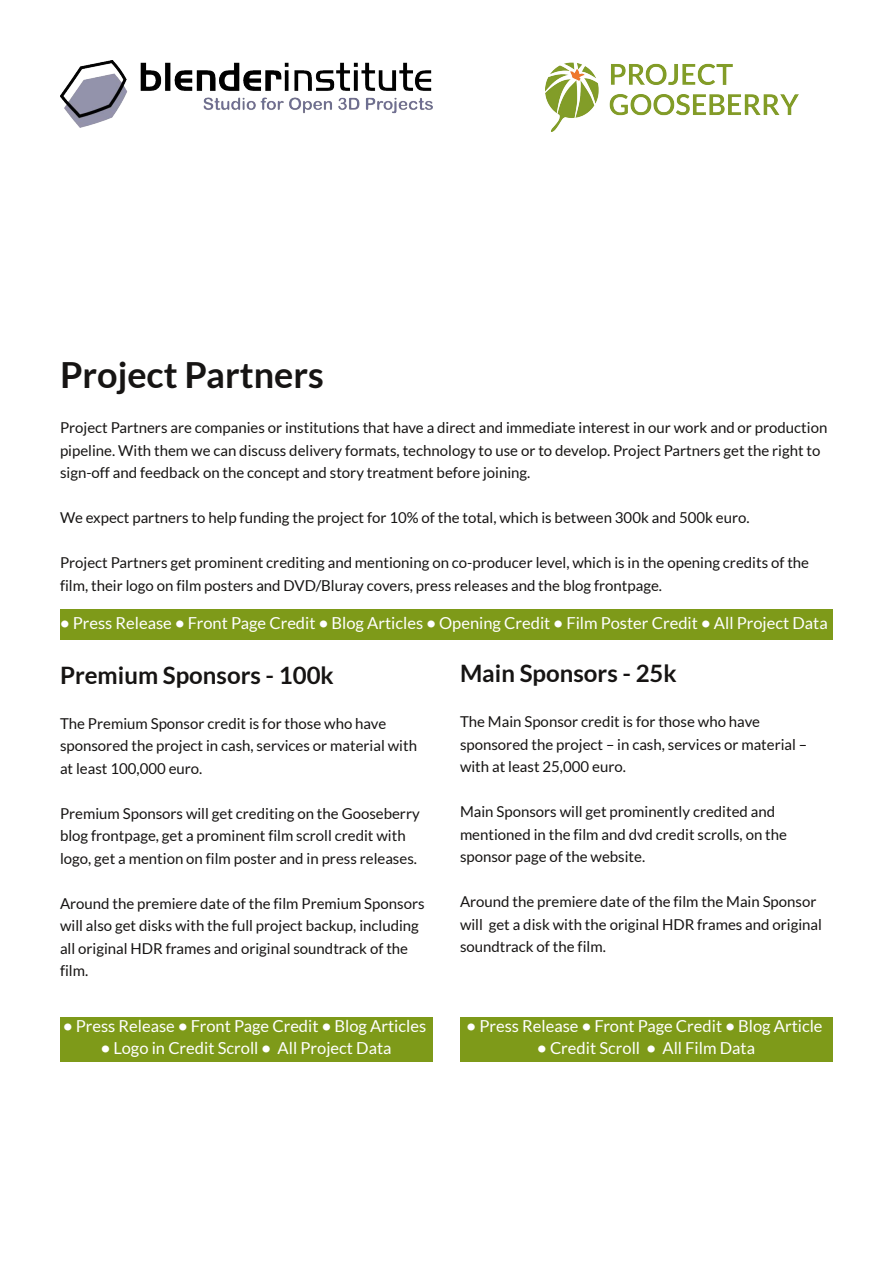
<style>
.page{position:relative;width:893px;height:1263px;background:#fff}
.page>*{position:absolute;margin:0;border:0;box-sizing:border-box;transform-origin:0 0}
.t1{font:700 36px "Lato";color:#161413}
.t2{font:700 24px "Lato";color:#161413}
.t3{font:16.5px "Lato";color:#fff}
.t4{font:15px/22.5px "Lato";color:#161413}
.s1{font-weight:700}
</style>
<div class="page">
<img style="left:60px;top:60px;width:373px;height:67px">
<img style="left:545px;top:62px;width:253px;height:69px">
<div style="left:60px;top:609px;width:773px;height:30px;background:#7e9a19"></div>
<div style="left:60px;top:1017px;width:373px;height:44px;background:#7e9a19"></div>
<div style="left:460px;top:1017px;width:373px;height:44px;background:#7e9a19"></div>
<h1 class="t1" style="left:60px;top:353px;width:265px">Project Partners</h1>
<p class="t4" style="left:60px;top:416px;width:769px">Project Partners are companies or institutions that have a direct and immediate interest in our work and or production pipeline. With them we can discuss delivery formats, technology to use or to develop. Project Partners get the right to sign-off and feedback on the concept and story treatment before joining.</p>
<p class="t4" style="left:60px;top:506px;width:691px">We expect partners to help funding the project for 10% of the total, which is between 300k and 500k euro.</p>
<p class="t4" style="left:60px;top:551px;width:751px">Project Partners get prominent crediting and mentioning on co-producer level, which is in the opening credits of the film, their logo on film posters and DVD/Bluray covers, press releases and the blog frontpage.</p>
<p class="t3" style="left:60px;top:612px;width:769px"><span class="s1">•</span> Press Release <span class="s1">•</span> Front Page Credit <span class="s1">•</span> Blog Articles <span class="s1">•</span> Opening Credit <span class="s1">•</span> Film Poster Credit <span class="s1">•</span> All Project Data</p>
<h2 class="t2" style="left:60px;top:660px;width:275px">Premium Sponsors - 100k</h2>
<p class="t4" style="left:60px;top:712px;width:358px">The Premium Sponsor credit is for those who have sponsored the project in cash, services or material with at least 100,000 euro.</p>
<p class="t4" style="left:60px;top:802px;width:361px">Premium Sponsors will get crediting on the Gooseberry blog frontpage, get a prominent film scroll credit with logo, get a mention on film poster and in press releases.</p>
<p class="t4" style="left:60px;top:892px;width:366px">Around the premiere date of the film Premium Sponsors will also get disks with the full project backup, including all original HDR frames and original soundtrack of the film.</p>
<p class="t3" style="left:63px;top:1015px;width:365px"><span class="s1">•</span> Press Release <span class="s1">•</span> Front Page Credit <span class="s1">•</span> Blog Articles</p>
<p class="t3" style="left:101px;top:1038px;width:292px"><span class="s1">•</span> Logo in Credit Scroll <span class="s1">•</span> All Project Data</p>
<h2 class="t2" style="left:460px;top:659px;width:218px">Main Sponsors - 25k</h2>
<p class="t4" style="left:460px;top:710px;width:349px">The Main Sponsor credit is for those who have sponsored the project – in cash, services or material – with at least 25,000 euro.</p>
<p class="t4" style="left:460px;top:800px;width:329px">Main Sponsors will get prominently credited and mentioned in the film and dvd credit scrolls, on the sponsor page of the website.</p>
<p class="t4" style="left:460px;top:890px;width:363px">Around the premiere date of the film the Main Sponsor will get a disk with the original HDR frames and original soundtrack of the film.</p>
<p class="t3" style="left:467px;top:1015px;width:358px"><span class="s1">•</span> Press Release <span class="s1">•</span> Front Page Credit <span class="s1">•</span> Blog Article</p>
<p class="t3" style="left:537px;top:1038px;width:219px"><span class="s1">•</span> Credit Scroll <span class="s1">•</span> All Film Data</p>
</div>
